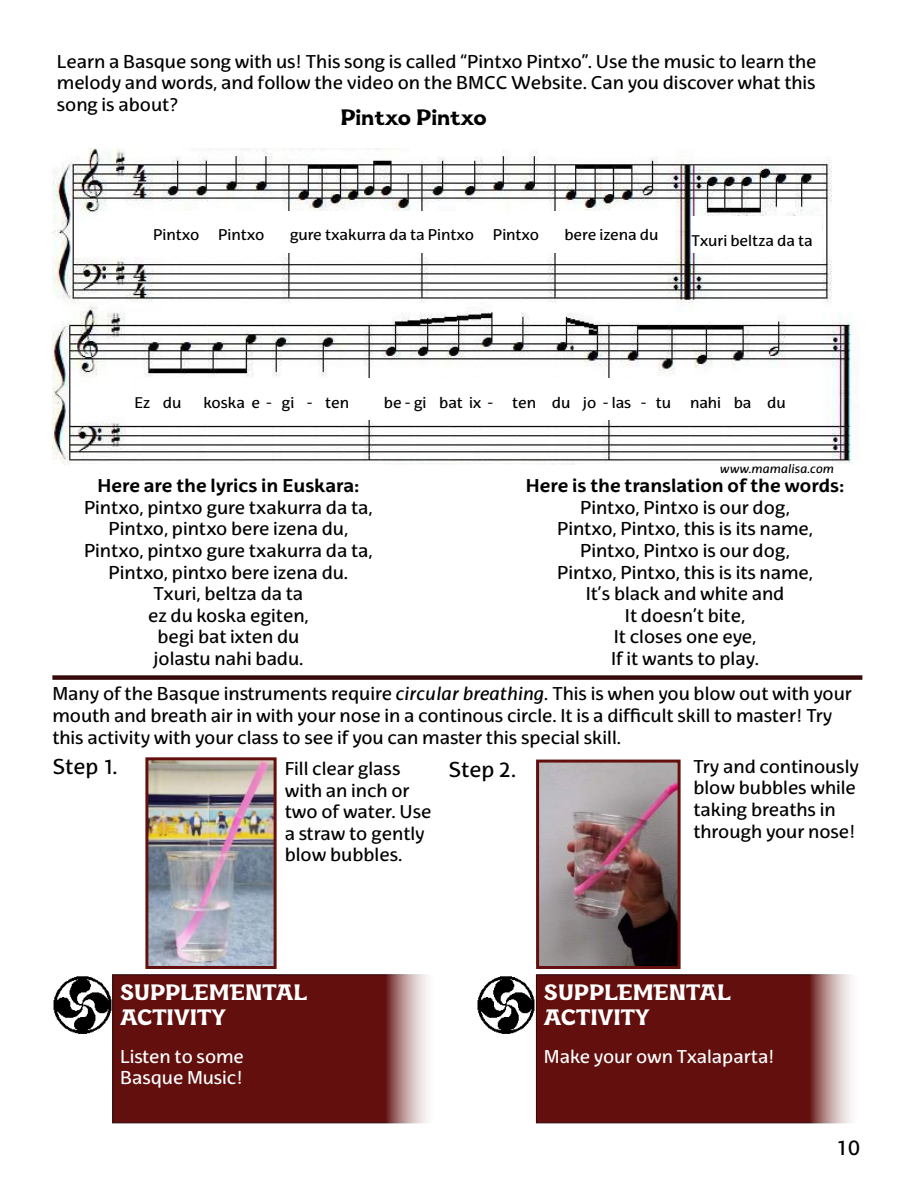
<style>
.page{position:relative;width:918px;height:1188px;background:#fff}
.page>*{position:absolute;margin:0;border:0;box-sizing:border-box;transform-origin:0 0}
.t1{font:21px/25.2px "Kara Display";color:#fff}
.t2{font:21px "EHU Sans";color:#000}
.t3{font:21px "Kara Display";color:#000}
.t4{font:18px/21.6px "EHU Sans";color:#000}
.t5{font:700 18px "EHU Sans";color:#000}
.t6{font:18px/21.6px "EHU Sans";color:#fff}
.t7{font:15px "EHU Sans";color:#000}
.t8{font:italic 12px "EHU Sans";color:#000}
.s1{font-style:italic}
</style>
<div class="page">
<img style="left:52px;top:148px;width:808px;height:316px">
<div style="left:153px;top:211px;width:519px;height:41px;background:#fff"></div>
<div style="left:691px;top:216px;width:131px;height:36px;background:#fff"></div>
<div style="left:135px;top:378px;width:666px;height:42px;background:#fff"></div>
<svg style="left:112px;top:974px;width:315px;height:149px;background:#6d211f"></svg>
<img style="left:53px;top:976px;width:59px;height:58px">
<svg style="left:536px;top:974px;width:315px;height:149px;background:#6d211f"></svg>
<img style="left:477px;top:974px;width:59px;height:62px">
<div style="left:52px;top:675px;width:810px;height:5px;background:#360a0b"></div>
<img style="left:149px;top:761px;width:124px;height:204px">
<div style="left:145px;top:757px;width:132px;height:212px;border:3px solid #620f0d"></div>
<img style="left:540px;top:764px;width:137px;height:201px">
<div style="left:536px;top:760px;width:145px;height:209px;border:3px solid #620f0d"></div>
<p class="t4" style="left:57px;top:51px;width:761px;text-align:justify">Learn a Basque song with us! This song is called “Pintxo Pintxo”. Use the music to learn the melody and words, and follow the video on the BMCC Website. Can you discover what this song is about?</p>
<p class="t3" style="left:340px;top:103px;width:148px">Pintxo Pintxo</p>
<p class="t7" style="left:153px;top:226px;width:48px">Pintxo</p>
<p class="t7" style="left:218px;top:226px;width:48px">Pintxo</p>
<p class="t7" style="left:290px;top:226px;width:186px">gure txakurra da ta Pintxo</p>
<p class="t7" style="left:493px;top:226px;width:48px">Pintxo</p>
<p class="t7" style="left:564px;top:226px;width:96px">bere izena du</p>
<p class="t7" style="left:691px;top:231px;width:123px">Txuri beltza da ta</p>
<p class="t7" style="left:135px;top:394px;width:48px">Ez du</p>
<p class="t7" style="left:203px;top:394px;width:147px">koska e - gi - ten</p>
<p class="t7" style="left:384px;top:394px;width:111px">be - gi bat ix -</p>
<p class="t7" style="left:512px;top:394px;width:160px">ten du jo - las - tu</p>
<p class="t7" style="left:690px;top:394px;width:97px">nahi ba du</p>
<p class="t5" style="left:97px;top:474px;width:263px">Here are the lyrics in Euskara:</p>
<p class="t4" style="left:84px;top:497px;width:290px;text-align:center">Pintxo, pintxo gure txakurra da ta,<br>Pintxo, pintxo bere izena du,<br>Pintxo, pintxo gure txakurra da ta,<br>Pintxo, pintxo bere izena du.<br>Txuri, beltza da ta<br>ez du koska egiten,<br>begi bat ixten du<br>jolastu nahi badu.</p>
<p class="t8" style="left:720px;top:462px;width:116px">www.mamalisa.com</p>
<p class="t5" style="left:526px;top:474px;width:320px">Here is the translation of the words:</p>
<p class="t4" style="left:557px;top:497px;width:257px;text-align:center">Pintxo, Pintxo is our dog,<br>Pintxo, Pintxo, this is its name,<br>Pintxo, Pintxo is our dog,<br>Pintxo, Pintxo, this is its name,<br>It’s black and white and<br>It doesn’t bite,<br>It closes one eye,<br>If it wants to play.</p>
<p class="t4" style="left:52px;top:683px;width:801px">Many of the Basque instruments require <span class="s1">circular breathing.</span> This is when you blow out with your mouth and breath air in with your nose in a continous circle. It is a difficult skill to master! Try this activity with your class to see if you can master this special skill.</p>
<p class="t2" style="left:52px;top:753px;width:67px">Step 1.</p>
<p class="t4" style="left:285px;top:758px;width:117px">Fill clear glass</p>
<p class="t2" style="left:448px;top:757px;width:69px">Step 2.</p>
<p class="t4" style="left:285px;top:779px;width:148px">with an inch or two of water. Use a straw to gently blow bubbles.</p>
<p class="t4" style="left:693px;top:755px;width:167px">Try and continously blow bubbles while taking breaths in through your nose!</p>
<p class="t1" style="left:120px;top:979px;width:188px">SUPPLEMENTAL<br>ACTIVITY</p>
<p class="t6" style="left:120px;top:1045px;width:125px">Listen to some<br>Basque Music!</p>
<p class="t1" style="left:544px;top:979px;width:188px">SUPPLEMENTAL<br>ACTIVITY</p>
<p class="t6" style="left:544px;top:1045px;width:232px">Make your own Txalaparta!</p>
<p class="t2" style="left:836px;top:1135px;width:25px">10</p>
</div>
